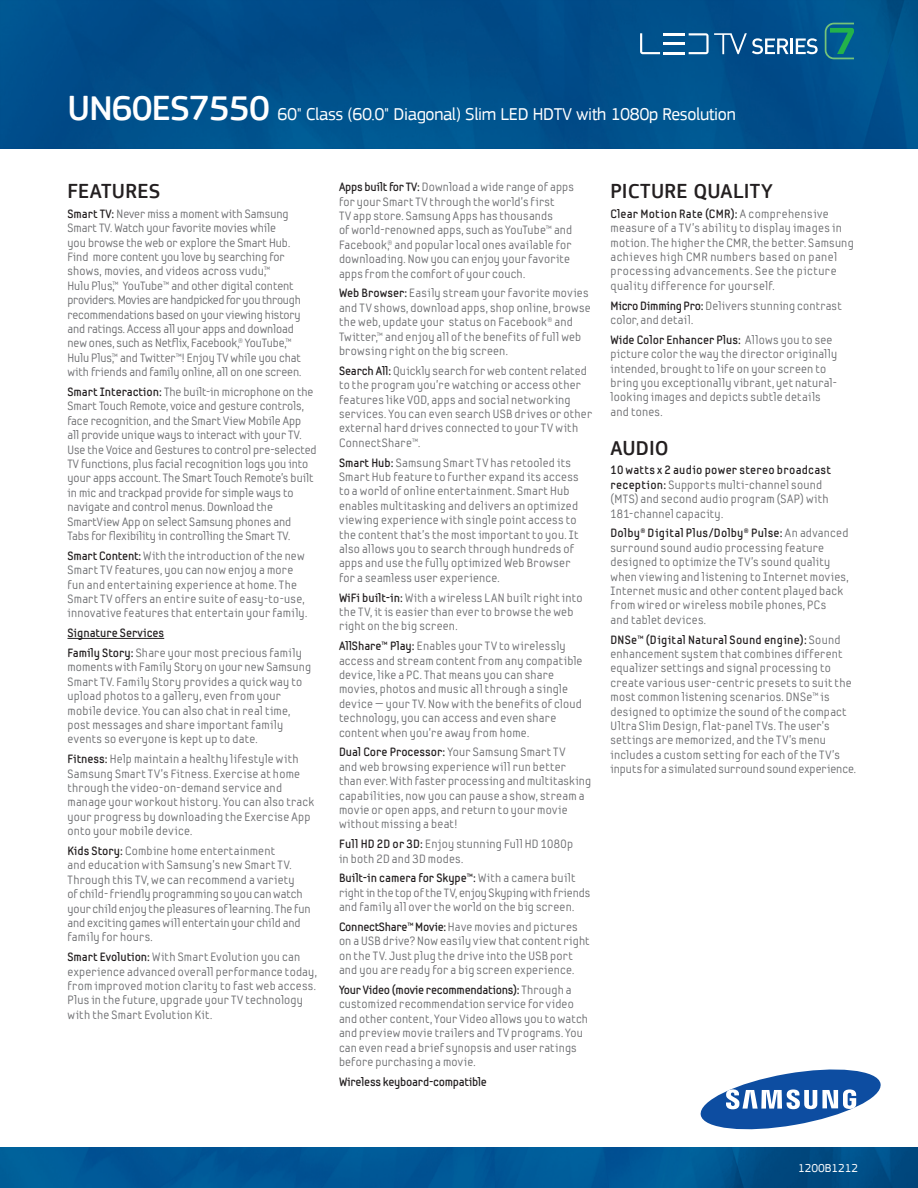
<style>
.page{position:relative;width:918px;height:1188px;background:#fff}
.page>*{position:absolute;margin:0;border:0;box-sizing:border-box;transform-origin:0 0}
.t1{font:500 21px "PF Square Sans Pro";letter-spacing:.01em;color:#231f20}
.t2{font:18px "PF Square Sans Pro";letter-spacing:-.02em;color:#fff}
.t3{font:12px/14.4px "Samsung Imagination";letter-spacing:.02em;color:#6c6d70}
.t4{font:12px/14.4px "Samsung Imagination";color:#6c6d70}
.t5{font:12px/14.4px "Samsung Imagination";letter-spacing:.04em;color:#6c6d70}
.t6{font:700 12px "Samsung Imagination";letter-spacing:-.02em;color:#231f20}
.t7{font:700 12px "Samsung Imagination";color:#231f20}
.t8{font:12px "PF Square Sans Pro";color:#fff}
.s1{font-weight:500;font-size:36px}
.s2{font-weight:700;color:#231f20}
</style>
<div class="page">
<svg style="left:701px;top:1070px;width:180px;height:59px"></svg>
<div style="left:0;top:0;width:918px;height:149px;background:#004e8b"></div>
<img style="left:0;top:1148px;width:918px;height:40px">
<hr style="left:68px;top:638px;width:96px;height:1px;background:#231f20">
<hr style="left:790px;top:38px;width:3px;height:16px;background:#fff">
<svg style="left:796px;top:38px;width:22px;height:16px"></svg>
<hr style="left:663px;top:52px;width:22px;height:2px;background:#fff">
<hr style="left:663px;top:43px;width:22px;height:2px;background:#fff">
<svg style="left:640px;top:33px;width:20px;height:21px"></svg>
<hr style="left:663px;top:33px;width:22px;height:2px;background:#fff">
<svg style="left:689px;top:33px;width:100px;height:21px"></svg>
<svg style="left:825px;top:23px;width:29px;height:36px"></svg>
<p class="t2" style="left:68px;top:104px;width:670px"><span class="s1">UN60ES7550</span> 60" Class (60.0" Diagonal) Slim LED HDTV with 1080p Resolution</p>
<p class="t1" style="left:68px;top:179px;width:94px">FEATURES</p>
<p class="t4" style="left:68px;top:206px;width:235px"><span class="s2">Smart TV:</span> Never miss a moment with Samsung Smart TV. Watch your favorite movies while<br>you browse the web or explore the Smart Hub.<br>Find more content you love by searching for shows, movies, and videos across vudu,™<br>Hulu Plus,™ YouTube™ and other digital content providers. Movies are handpicked for you through recommendations based on your viewing history and ratings. Access all your apps and download new ones, such as Netflix, Facebook,® YouTube,™ Hulu Plus,™ and Twitter™! Enjoy TV while you chat with friends and family online, all on one screen.</p>
<p class="t4" style="left:68px;top:385px;width:251px"><span class="s2">Smart Interaction:</span> The built-in microphone on the Smart Touch Remote, voice and gesture controls, face recognition, and the Smart View Mobile App<br>all provide unique ways to interact with your TV.<br>Use the Voice and Gestures to control pre-selected TV functions, plus facial recognition logs you into your apps account. The Smart Touch Remote’s built in mic and trackpad provide for simple ways to navigate and control menus. Download the SmartView App on select Samsung phones and<br>Tabs for flexibility in controlling the Smart TV.</p>
<p class="t3" style="left:68px;top:548px;width:241px"><span class="s2">Smart Content:</span> With the introduction of the new Smart TV features, you can now enjoy a more fun and entertaining experience at home. The Smart TV offers an entire suite of easy-to-use, innovative features that entertain your family.</p>
<p class="t7" style="left:68px;top:626px;width:98px">Signature Services</p>
<p class="t3" style="left:68px;top:646px;width:245px"><span class="s2">Family Story:</span> Share your most precious family moments with Family Story on your new Samsung Smart TV. Family Story provides a quick way to upload photos to a gallery, even from your mobile device. You can also chat in real time, post messages and share important family events so everyone is kept up to date.</p>
<p class="t3" style="left:68px;top:752px;width:248px"><span class="s2">Fitness:</span> Help maintain a healthy lifestyle with Samsung Smart TV’s Fitness. Exercise at home through the video-on-demand service and manage your workout history. You can also track your progress by downloading the Exercise App onto your mobile device.</p>
<p class="t3" style="left:68px;top:844px;width:245px"><span class="s2">Kids Story:</span> Combine home entertainment<br>and education with Samsung’s new Smart TV.<br>Through this TV, we can recommend a variety<br>of child- friendly programming so you can watch your child enjoy the pleasures of learning. The fun and exciting games will entertain your child and family for hours.</p>
<p class="t3" style="left:68px;top:950px;width:251px"><span class="s2">Smart Evolution:</span> With Smart Evolution you can experience advanced overall performance today, from improved motion clarity to fast web access.<br>Plus in the future, upgrade your TV technology with the Smart Evolution Kit.</p>
<p class="t3" style="left:339px;top:180px;width:237px"><span class="s2">Apps built for TV:</span> Download a wide range of apps for your Smart TV through the world’s first<br>TV app store. Samsung Apps has thousands<br>of world-renowned apps, such as YouTube™ and Facebook,® and popular local ones available for downloading. Now you can enjoy your favorite apps from the comfort of your couch.</p>
<p class="t3" style="left:339px;top:286px;width:253px"><span class="s2">Web Browser:</span> Easily stream your favorite movies and TV shows, download apps, shop online, browse the web, update your status on Facebook® and Twitter,™ and enjoy all of the benefits of full web browsing right on the big screen.</p>
<p class="t3" style="left:339px;top:363px;width:255px"><span class="s2">Search All:</span> Quickly search for web content related to the program you’re watching or access other features like VOD, apps and social networking services. You can even search USB drives or other external hard drives connected to your TV with ConnectShare™.</p>
<p class="t3" style="left:339px;top:455px;width:241px"><span class="s2">Smart Hub:</span> Samsung Smart TV has retooled its Smart Hub feature to further expand its access to a world of online entertainment. Smart Hub enables multitasking and delivers an optimized viewing experience with single point access to the content that’s the most important to you. It also allows you to search through hundreds of apps and use the fully optimized Web Browser for a seamless user experience.</p>
<p class="t3" style="left:339px;top:590px;width:245px"><span class="s2">WiFi built-in:</span> With a wireless LAN built right into the TV, it is easier than ever to browse the web right on the big screen.</p>
<p class="t3" style="left:339px;top:639px;width:245px"><span class="s2">AllShare™ Play:</span> Enables your TV to wirelessly access and stream content from any compatible device, like a PC. That means you can share movies, photos and music all through a single device — your TV. Now with the benefits of cloud technology, you can access and even share content when you’re away from home.</p>
<p class="t3" style="left:339px;top:745px;width:254px"><span class="s2">Dual Core Processor:</span> Your Samsung Smart TV<br>and web browsing experience will run better than ever. With faster processing and multitasking capabilities, now you can pause a show, stream a movie or open apps, and return to your movie without missing a beat!</p>
<p class="t3" style="left:339px;top:837px;width:236px"><span class="s2">Full HD 2D or 3D:</span> Enjoy stunning Full HD 1080p in both 2D and 3D modes.</p>
<p class="t3" style="left:339px;top:871px;width:253px"><span class="s2">Built-in camera for Skype™:</span> With a camera built right in the top of the TV, enjoy Skyping with friends and family all over the world on the big screen.</p>
<p class="t3" style="left:339px;top:920px;width:252px"><span class="s2">ConnectShare™ Movie:</span> Have movies and pictures on a USB drive? Now easily view that content right on the TV. Just plug the drive into the USB port and you are ready for a big screen experience.</p>
<p class="t3" style="left:339px;top:983px;width:250px"><span class="s2">Your Video (movie recommendations):</span> Through a customized recommendation service for video and other content, Your Video allows you to watch and preview movie trailers and TV programs. You can even read a brief synopsis and user ratings before purchasing a movie.</p>
<p class="t6" style="left:339px;top:1074px;width:149px">Wireless keyboard-compatible</p>
<p class="t1" style="left:610px;top:179px;width:164px">PICTURE QUALITY</p>
<p class="t5" style="left:610px;top:206px;width:245px"><span class="s2">Clear Motion Rate (CMR):</span> A comprehensive measure of a TV's ability to display images in motion. The higher the CMR, the better. Samsung achieves high CMR numbers based on panel processing advancements. See the picture quality difference for yourself.</p>
<p class="t3" style="left:610px;top:298px;width:233px"><span class="s2">Micro Dimming Pro:</span> Delivers stunning contrast color, and detail.</p>
<p class="t3" style="left:610px;top:332px;width:228px"><span class="s2">Wide Color Enhancer Plus:</span> Allows you to see picture color the way the director originally intended, brought to life on your screen to bring you exceptionally vibrant, yet natural&shy;looking images and depicts subtle details and tones.</p>
<p class="t1" style="left:610px;top:435px;width:60px">AUDIO</p>
<p class="t3" style="left:610px;top:463px;width:222px"><span class="s2">10 watts x 2 audio power stereo broadcast reception:</span> Supports multi-channel sound (MTS) and second audio program (SAP) with 181-channel capacity.</p>
<p class="t3" style="left:610px;top:526px;width:240px"><span class="s2">Dolby® Digital Plus/Dolby® Pulse:</span> An advanced surround sound audio processing feature designed to optimize the TV’s sound quality when viewing and listening to Internet movies, Internet music and other content played back from wired or wireless mobile phones, PCs<br>and tablet devices.</p>
<p class="t3" style="left:610px;top:632px;width:247px"><span class="s2">DNSe™ (Digital Natural Sound engine):</span> Sound enhancement system that combines different equalizer settings and signal processing to create various user-centric presets to suit the most common listening scenarios. DNSe™ is designed to optimize the sound of the compact Ultra Slim Design, flat-panel TVs. The user’s settings are memorized, and the TV’s menu includes a custom setting for each of the TV’s inputs for a simulated surround sound experience.</p>
<p class="t8" style="left:798px;top:1161px;width:62px">1200B1212</p>
</div>
